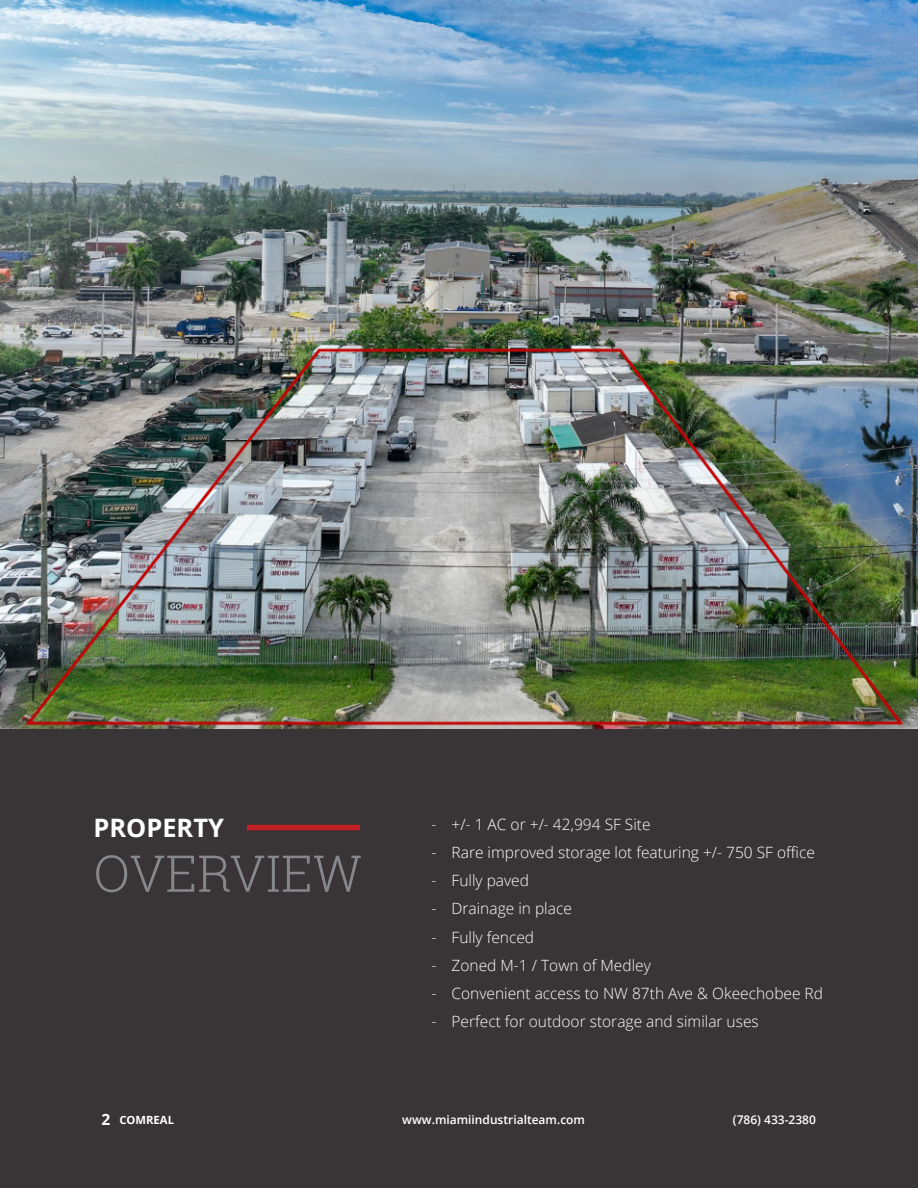
<style>
.page{position:relative;width:918px;height:1188px;background:#fff}
.page>*{position:absolute;margin:0;border:0;box-sizing:border-box;transform-origin:0 0}
.Page_Header_-_Blue{font:300 50.85px "Roboto Slab";color:#86888b}
.Page_Header_-_White{font:700 25.35px "Open Sans";color:#fff}
.Page_Body_Text_-_White_Light{font:300 15.45px "Open Sans";color:#fff}
.Page_Section_Title_-_Black{font:700 15.45px "Open Sans";color:#fff}
.Top_Right_Address{font:600 12px "Open Sans";color:#fff}
.Page_Section_Title_-_Black-2{font:700 11.25px "Open Sans";color:#fff}
</style>
<div class="page">
<img style="left:0;top:0;width:918px;height:729px">
<div style="left:0;top:729px;width:918px;height:459px;background:#393536"></div>
<div style="left:247px;top:825px;width:113px;height:5px;background:#c12025"></div>
<p class="Page_Header_-_White" style="left:94px;top:810px;width:132px">PROPERTY</p>
<p class="Page_Header_-_Blue" style="left:94px;top:838px;width:269px">OVERVIEW</p>
<p class="Page_Body_Text_-_White_Light" style="left:431px;top:814px;width:6px">-</p>
<p class="Page_Body_Text_-_White_Light" style="left:431px;top:842px;width:6px">-</p>
<p class="Page_Body_Text_-_White_Light" style="left:431px;top:870px;width:6px">-</p>
<p class="Page_Body_Text_-_White_Light" style="left:431px;top:898px;width:6px">-</p>
<p class="Page_Body_Text_-_White_Light" style="left:431px;top:927px;width:6px">-</p>
<p class="Page_Body_Text_-_White_Light" style="left:431px;top:955px;width:6px">-</p>
<p class="Page_Body_Text_-_White_Light" style="left:431px;top:983px;width:6px">-</p>
<p class="Page_Body_Text_-_White_Light" style="left:431px;top:1011px;width:6px">-</p>
<p class="Page_Body_Text_-_White_Light" style="left:452px;top:814px;width:201px">+/- 1 AC or +/- 42,994 SF Site</p>
<p class="Page_Body_Text_-_White_Light" style="left:452px;top:842px;width:365px">Rare improved storage lot featuring +/- 750 SF office</p>
<p class="Page_Body_Text_-_White_Light" style="left:452px;top:870px;width:79px">Fully paved</p>
<p class="Page_Body_Text_-_White_Light" style="left:452px;top:898px;width:122px">Drainage in place</p>
<p class="Page_Body_Text_-_White_Light" style="left:452px;top:927px;width:84px">Fully fenced</p>
<p class="Page_Body_Text_-_White_Light" style="left:452px;top:955px;width:201px">Zoned M-1 / Town of Medley</p>
<p class="Page_Body_Text_-_White_Light" style="left:452px;top:983px;width:373px">Convenient access to NW 87th Ave &amp; Okeechobee Rd</p>
<p class="Page_Body_Text_-_White_Light" style="left:452px;top:1011px;width:309px">Perfect for outdoor storage and similar uses</p>
<p class="Page_Section_Title_-_Black" style="left:101px;top:1109px;width:10px">2</p>
<p class="Page_Section_Title_-_Black-2" style="left:119px;top:1112px;width:56px">COMREAL</p>
<p class="Top_Right_Address" style="left:402px;top:1111px;width:184px">www.miamiindustrialteam.com</p>
<p class="Top_Right_Address" style="left:733px;top:1111px;width:85px">(786) 433-2380</p>
</div>
